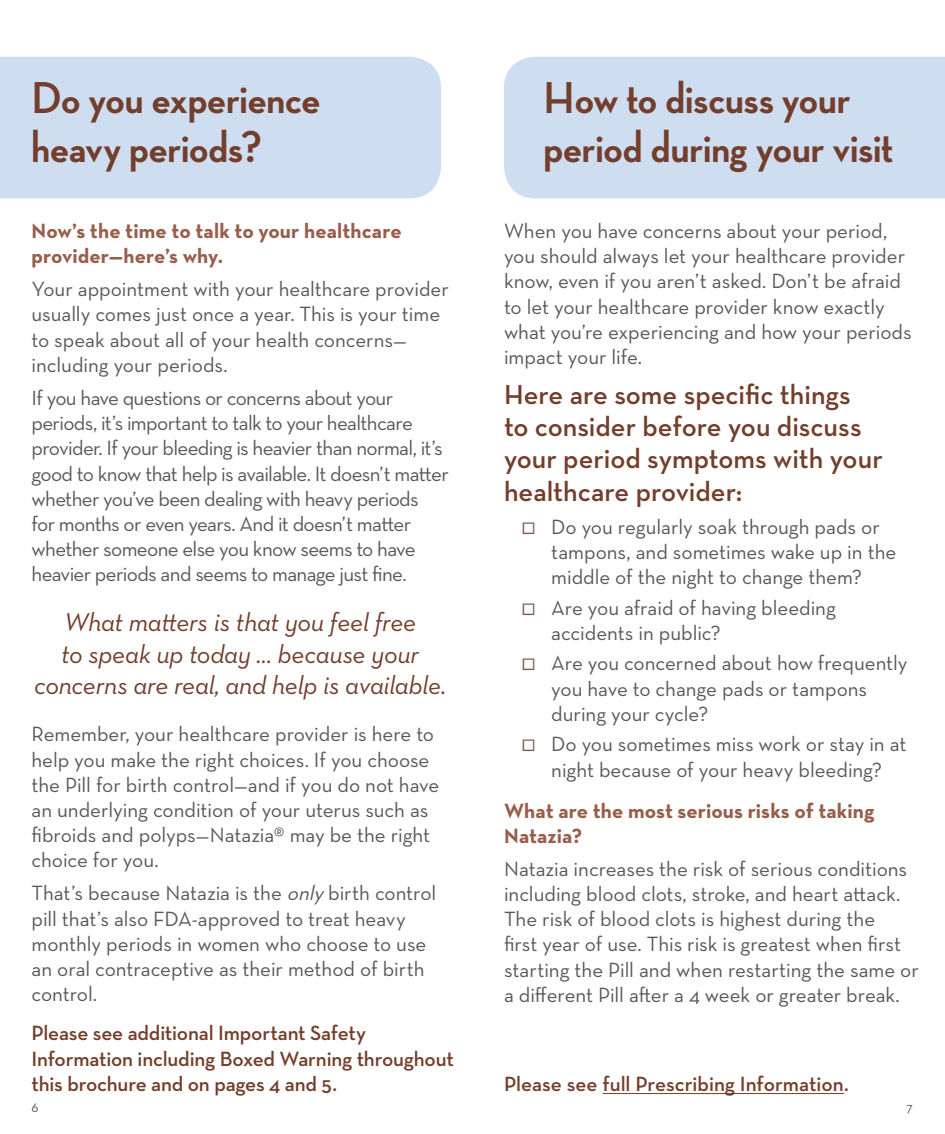
<style>
.page{position:relative;width:945px;height:1134px;background:#fff}
.page>*{position:absolute;margin:0;border:0;box-sizing:border-box;transform-origin:0 0}
.t1{font:700 45.5px/49px "Neutraface Display";letter-spacing:-.005em;color:#733e2b}
.t2{font:600 28px/32.2px "Neutraface Text";color:#733e2b}
.t3{font:italic 26.25px/31.5px "Neutraface Text";letter-spacing:-.015em;color:#733e2b;text-align:center}
.t4{font:21px/25.2px "Neutraface Text";letter-spacing:-.005em;color:#58595b}
.t5{font:21px/25.2px "Neutraface Text";letter-spacing:-.03em;color:#58595b}
.t6{font:600 21px/25.2px "Neutraface Text";letter-spacing:-.01em;color:#733e2b}
.t7{font:700 21px/25.2px "Neutraface Text";letter-spacing:.005em;color:#975e4b}
.t8{font:14px "Neutraface Text";color:#58595b}
.s1{font-style:italic}
.s2{color:#815c52}
</style>
<div class="page">
<div style="left:504px;top:57px;width:441px;height:141px;background:#cedef0"></div>
<div style="left:0;top:57px;width:441px;height:141px;background:#cedef0"></div>
<hr style="left:603px;top:1093px;width:241px;height:1px;background:#733e2b">
<h1 class="t1" style="left:32px;top:74px;width:291px">Do you experience heavy periods?</h1>
<p class="t7" style="left:32px;top:218px;width:372px">Now’s the time to talk to your healthcare provider—here’s why.</p>
<p class="t4" style="left:32px;top:276px;width:419px">Your appointment with your healthcare provider usually comes just once a year. This is your time to speak about all of your health concerns— including your periods.</p>
<p class="t5" style="left:32px;top:385px;width:419px">If you have questions or concerns about your periods, it’s important to talk to your healthcare provider. If your bleeding is heavier than normal, it’s good to know that help is available. It doesn’t matter whether you’ve been dealing with heavy periods<br>for months or even years. And it doesn’t matter whether someone else you know seems to have heavier periods and seems to manage just fine.</p>
<p class="t3" style="left:34px;top:606px;width:414px">What matters is that you feel free<br>to speak up today … because your concerns are real, and help is available.</p>
<p class="t4" style="left:32px;top:721px;width:409px">Remember, your healthcare provider is here to help you make the right choices. If you choose the Pill for birth control—and if you do not have an underlying condition of your uterus such as fibroids and polyps—Natazia® may be the right choice for you.</p>
<p class="t4" style="left:32px;top:880px;width:406px">That’s because Natazia is the <span class="s1">only</span>birth control pill that’s also FDA-approved to treat heavy monthly periods in women who choose to use an oral contraceptive as their method of birth control.</p>
<p class="t6" style="left:32px;top:1020px;width:424px">Please see additional Important Safety<br>Information including Boxed Warning throughout this brochure and on pages 4 and 5.</p>
<h1 class="t1" style="left:543px;top:74px;width:351px">How to discuss your period during your visit</h1>
<p class="t4" style="left:504px;top:218px;width:409px">When you have concerns about your period, you should always let your healthcare provider know, even if you aren’t asked. Don’t be afraid to let your healthcare provider know exactly what you’re experiencing and how your periods impact your life.</p>
<h2 class="t2" style="left:504px;top:378px;width:380px">Here are some specific things<br>to consider before you discuss your period symptoms with your healthcare provider:</h2>
<p class="t4" style="left:551px;top:514px;width:347px;text-indent:-32px"><span class="s2">◻</span> Do you regularly soak through pads or tampons, and sometimes wake up in the middle of the night to change them?</p>
<p class="t4" style="left:551px;top:595px;width:286px;text-indent:-32px"><span class="s2">◻</span> Are you afraid of having bleeding accidents in public?</p>
<p class="t4" style="left:551px;top:650px;width:358px;text-indent:-32px"><span class="s2">◻</span> Are you concerned about how frequently you have to change pads or tampons during your cycle?</p>
<p class="t4" style="left:520px;top:731px;width:388px;text-align:center"><span class="s2">◻</span> Do you sometimes miss work or stay in at night because of your heavy bleeding?</p>
<p class="t7" style="left:504px;top:798px;width:372px">What are the most serious risks of taking<br>Natazia?</p>
<p class="t4" style="left:504px;top:856px;width:416px">Natazia increases the risk of serious conditions including blood clots, stroke, and heart attack.<br>The risk of blood clots is highest during the<br>first year of use. This risk is greatest when first starting the Pill and when restarting the same or a different Pill after a 4 week or greater break.</p>
<p class="t6" style="left:504px;top:1071px;width:346px">Please see full Prescribing Information.</p>
<p class="t8" style="left:32px;top:1099px;width:9px">6</p>
<p class="t8" style="left:906px;top:1099px;width:8px">7</p>
</div>
